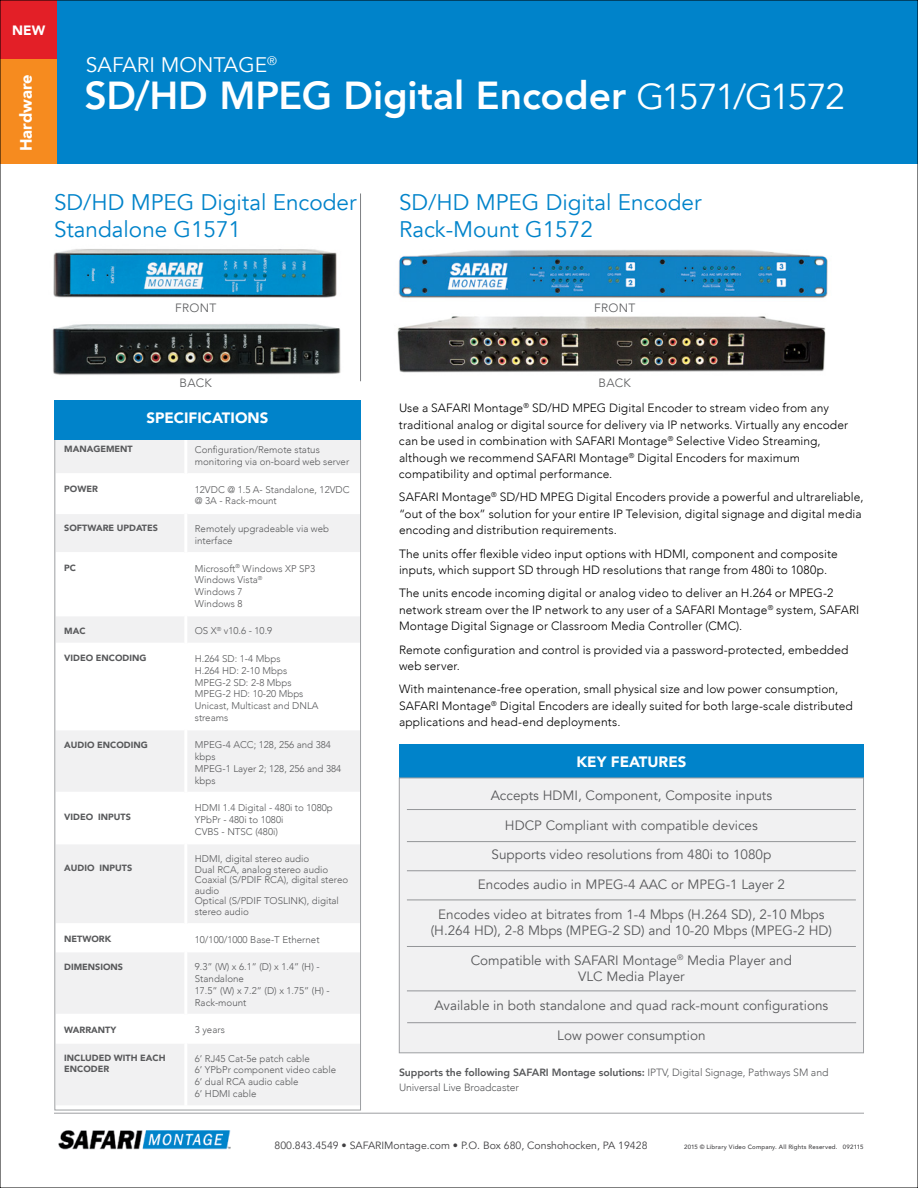
<style>
.page{position:relative;width:918px;height:1188px;background:#fff}
.page>*{position:absolute;margin:0;border:0;box-sizing:border-box;transform-origin:0 0}
.t1{font:800 39px "Avenir";letter-spacing:-.005em;color:#fff}
.t2{font:22.5px/27px "Avenir";color:#0083ca}
.t3{font:21px "Avenir";color:#fff}
.t4{font:900 16.5px "Avenir";color:#fff}
.t5{font:900 15px "Avenir";color:#fff}
.t6{font:13.5px/16.2px "Avenir";color:#58595b;text-align:center}
.t7{font:900 13.5px "Avenir";color:#fff}
.t8{font:300 12px/16.5px "Avenir";letter-spacing:.01em;color:#000}
.t9{font:300 12px "Avenir";letter-spacing:.02em;color:#58595b}
.t10{font:300 10.5px/15px "Avenir";letter-spacing:-.005em;color:#58595b}
.t11{font:10.5px "Avenir";color:#414042}
.t12{font:300 9.75px/11.7px "Avenir";color:#58595b}
.t13{font:900 9px/10.8px "Avenir";color:#58595b}
.t14{font:500 6.15px "Avenir";letter-spacing:.03em;color:#414042}
.s1{font-weight:400;font-size:36px}
.s2{font-weight:800}
</style>
<div class="page">
<img style="left:58px;top:1130px;width:173px;height:20px">
<hr style="left:54px;top:1113px;width:810px;height:1px;background:#9d9fa2">
<div style="left:0;top:0;width:918px;height:164px;background:#0083ca"></div>
<div style="left:0;top:0;width:56px;height:67px;background:#e31f27"></div>
<div style="left:0;top:59px;width:56px;height:105px;background:#f68b1f"></div>
<img style="left:398px;top:250px;width:430px;height:48px">
<svg style="left:54px;top:432px;width:307px;height:678px"></svg>
<div style="left:55px;top:400px;width:306px;height:39px;background:#0083ca"></div>
<img style="left:397px;top:316px;width:429px;height:57px">
<img style="left:53px;top:249px;width:284px;height:49px">
<img style="left:52px;top:324px;width:289px;height:51px">
<hr style="left:360px;top:194px;width:1px;height:187px;background:#7e8083">
<div style="left:399px;top:744px;width:465px;height:34px;background:#0083ca"></div>
<div style="left:399px;top:778px;width:465px;height:275px;background:#f1f1f2;border:1px solid #9d9fa2"></div>
<hr style="left:407px;top:809px;width:449px;height:1px;background:#939598">
<hr style="left:407px;top:841px;width:449px;height:1px;background:#939598">
<hr style="left:407px;top:871px;width:449px;height:1px;background:#939598">
<hr style="left:407px;top:900px;width:449px;height:1px;background:#939598">
<hr style="left:407px;top:946px;width:449px;height:1px;background:#939598">
<hr style="left:407px;top:991px;width:449px;height:1px;background:#939598">
<hr style="left:407px;top:1022px;width:449px;height:1px;background:#939598">
<p class="t7" style="left:12px;top:19px;width:35px">NEW</p>
<h3 class="t4" style="left:12px;top:151px;width:78px;rotate:-90deg">HARDWARE</h3>
<h3 class="t3" style="left:86px;top:52px;width:193px">SAFARI MONTAGE<sup>®</sup></h3>
<h1 class="t1" style="left:84px;top:65px;width:762px">SD/HD MPEG Digital Encoder <span class="s1">G1571/G1572</span></h1>
<h2 class="t2" style="left:54px;top:190px;width:304px">SD/HD MPEG Digital Encoder<br>Standalone G1571</h2>
<h2 class="t2" style="left:399px;top:190px;width:304px">SD/HD MPEG Digital Encoder<br>Rack-Mount G1572</h2>
<p class="t9" style="left:175px;top:301px;width:42px">FRONT</p>
<p class="t9" style="left:594px;top:301px;width:42px">FRONT</p>
<p class="t9" style="left:180px;top:376px;width:34px">BACK</p>
<p class="t5" style="left:146px;top:405px;width:123px">SPECIFICATIONS</p>
<p class="t13" style="left:64px;top:444px;width:70px">MANAGEMENT</p>
<p class="t12" style="left:195px;top:444px;width:156px">Configuration/Remote status monitoring via on-board web server</p>
<p class="t13" style="left:64px;top:483px;width:35px">POWER</p>
<p class="t12" style="left:195px;top:483px;width:156px">12VDC @ 1.5 A- Standalone, 12VDC @ 3A - Rack-mount</p>
<p class="t13" style="left:64px;top:523px;width:95px">SOFTWARE UPDATES</p>
<p class="t12" style="left:195px;top:523px;width:136px">Remotely upgradeable via web interface</p>
<p class="t13" style="left:64px;top:562px;width:13px">PC</p>
<p class="t12" style="left:195px;top:562px;width:122px">Microsoft<sup>®</sup> Windows XP SP3<br>Windows Vista<sup>®<br></sup>Windows 7<br>Windows 8</p>
<p class="t13" style="left:64px;top:625px;width:23px">MAC</p>
<p class="t12" style="left:195px;top:625px;width:79px">OS X<sup>®</sup> v10.6 - 10.9</p>
<p class="t13" style="left:64px;top:653px;width:84px">VIDEO ENCODING</p>
<p class="t12" style="left:195px;top:653px;width:125px">H.264 SD: 1-4 Mbps<br>H.264 HD: 2-10 Mbps<br>MPEG-2 SD: 2-8 Mbps<br>MPEG-2 HD: 10-20 Mbps<br>Unicast, Multicast and DNLA streams</p>
<p class="t13" style="left:64px;top:739px;width:85px">AUDIO ENCODING</p>
<p class="t12" style="left:195px;top:739px;width:148px">MPEG-4 ACC; 128, 256 and 384 kbps<br>MPEG-1 Layer 2; 128, 256 and 384 kbps</p>
<p class="t13" style="left:64px;top:811px;width:68px">VIDEO INPUTS</p>
<p class="t12" style="left:195px;top:802px;width:139px">HDMI 1.4 Digital - 480i to 1080p<br>YPbPr - 480i to 1080i<br>CVBS - NTSC (480i)</p>
<p class="t13" style="left:64px;top:862px;width:69px">AUDIO INPUTS</p>
<p class="t12" style="left:195px;top:854px;width:155px;line-height:10.5px">HDMI, digital stereo audio<br>Dual RCA, analog stereo audio<br>Coaxial (S/PDIF RCA), digital stereo audio<br>Optical (S/PDIF TOSLINK), digital stereo audio</p>
<p class="t13" style="left:64px;top:933px;width:48px">NETWORK</p>
<p class="t12" style="left:195px;top:933px;width:126px">10/100/1000 Base-T Ethernet</p>
<p class="t13" style="left:64px;top:961px;width:60px">DIMENSIONS</p>
<p class="t12" style="left:195px;top:961px;width:136px">9.3” (W) x 6.1” (D) x 1.4” (H) -<br>Standalone<br>17.5” (W) x 7.2” (D) x 1.75” (H) -<br>Rack-mount</p>
<p class="t13" style="left:64px;top:1024px;width:54px">WARRANTY</p>
<p class="t12" style="left:195px;top:1024px;width:32px">3 years</p>
<p class="t13" style="left:64px;top:1052px;width:103px">INCLUDED WITH EACH<br>ENCODER</p>
<p class="t12" style="left:195px;top:1053px;width:143px">6’ RJ45 Cat-5e patch cable<br>6’ YPbPr component video cable<br>6’ dual RCA audio cable<br>6’ HDMI cable</p>
<p class="t9" style="left:599px;top:376px;width:34px">BACK</p>
<p class="t8" style="left:399px;top:400px;width:451px">Use a SAFARI Montage<sup>®</sup> SD/HD MPEG Digital Encoder to stream video from any traditional analog or digital source for delivery via IP networks. Virtually any encoder can be used in combination with SAFARI Montage<sup>®</sup> Selective Video Streaming, although we recommend SAFARI Montage<sup>®</sup> Digital Encoders for maximum compatibility and optimal performance.</p>
<p class="t8" style="left:399px;top:489px;width:466px">SAFARI Montage<sup>®</sup> SD/HD MPEG Digital Encoders provide a powerful and ultrareliable, “out of the box” solution for your entire IP Television, digital signage and digital media encoding and distribution requirements.</p>
<p class="t8" style="left:399px;top:545px;width:440px">The units offer flexible video input options with HDMI, component and composite inputs, which support SD through HD resolutions that range from 480i to 1080p.</p>
<p class="t8" style="left:399px;top:585px;width:462px">The units encode incoming digital or analog video to deliver an H.264 or MPEG-2 network stream over the IP network to any user of a SAFARI Montage<sup>®</sup> system, SAFARI<br>Montage Digital Signage or Classroom Media Controller (CMC).</p>
<p class="t8" style="left:399px;top:641px;width:451px">Remote configuration and control is provided via a password-protected, embedded web server.</p>
<p class="t8" style="left:399px;top:681px;width:455px">With maintenance-free operation, small physical size and low power consumption,<br>SAFARI Montage<sup>®</sup> Digital Encoders are ideally suited for both large-scale distributed applications and head-end deployments.</p>
<p class="t5" style="left:576px;top:749px;width:45px">KEY FEATURES</p>
<p class="t6" style="left:491px;top:787px;width:283px">Accepts HDMI, Component, Composite inputs</p>
<p class="t6" style="left:505px;top:817px;width:254px">HDCP Compliant with compatible devices</p>
<p class="t6" style="left:478px;top:840px;width:309px;line-height:29.7px">Supports video resolutions from 480i to 1080p<br>Encodes audio in MPEG-4 AAC or MPEG-1 Layer 2</p>
<p class="t6" style="left:431px;top:906px;width:403px">Encodes video at bitrates from 1-4 Mbps (H.264 SD), 2-10 Mbps (H.264 HD), 2-8 Mbps (MPEG-2 SD) and 10-20 Mbps (MPEG-2 HD)</p>
<p class="t6" style="left:471px;top:952px;width:323px">Compatible with SAFARI Montage<sup>®</sup> Media Player and<br>VLC Media Player</p>
<p class="t6" style="left:435px;top:998px;width:395px">Available in both standalone and quad rack-mount configurations</p>
<p class="t6" style="left:557px;top:1028px;width:150px">Low power consumption</p>
<p class="t10" style="left:399px;top:1065px;width:431px"><span class="s2">Supports the following SAFARI Montage solutions:</span> IPTV, Digital Signage, Pathways SM and<br>Universal Live Broadcaster</p>
<p class="t11" style="left:274px;top:1139px;width:375px">800.843.4549 • SAFARIMontage.com • P.O. Box 680, Conshohocken, PA 19428</p>
<p class="t14" style="left:684px;top:1142px;width:155px">2015 © Library Video Company. All Rights Reserved.</p>
<p class="t14" style="left:843px;top:1142px;width:22px">092115</p>
</div>
